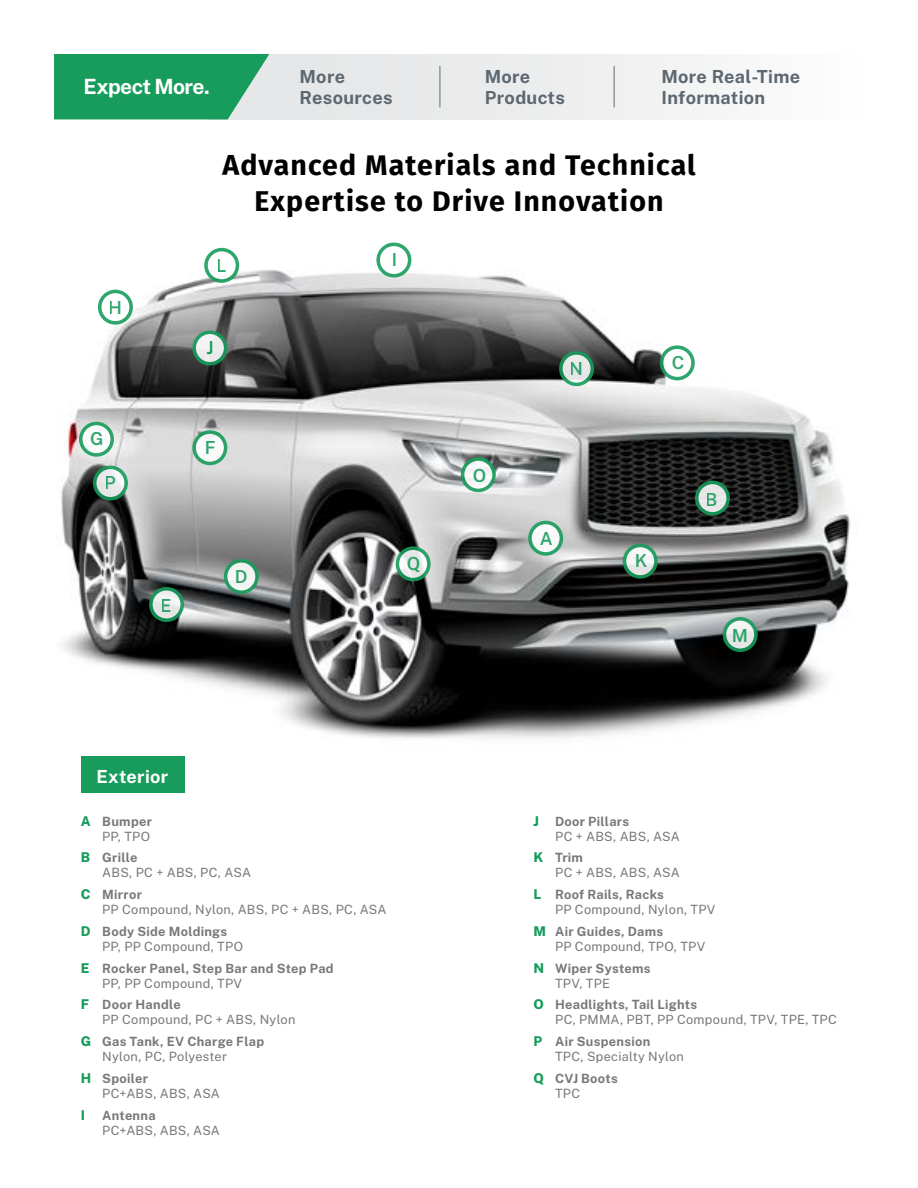
<style>
.page{position:relative;width:918px;height:1188px;background:#fff}
.page>*{position:absolute;margin:0;border:0;box-sizing:border-box;transform-origin:0 0}
.t1{font:700 28.5px/36px "Fira Sans";letter-spacing:.04em;color:#000;text-align:center}
.t2{font:700 21px "Public Sans";letter-spacing:-.03em;color:#fff}
.t3{font:700 18px/21px "Public Sans";letter-spacing:.02em;color:#5d6770}
.t4{font:600 18px "Public Sans";color:#179c5c}
.t5{font:700 18px "Public Sans";letter-spacing:.02em;color:#fff}
.t6{font:800 13.5px "Public Sans";color:#179c5c}
.t7{font:12.75px/15px "Public Sans";letter-spacing:.02em;color:#77787b}
.t8{font:700 12.75px/15px "Public Sans";letter-spacing:.025em;color:#77787b}
.s1{font-weight:800;font-size:13.5px;color:#179c5c}
.s2{font-weight:400}
.s3{font-weight:700}
</style>
<div class="page">
<div style="left:209px;top:54px;width:655px;height:65px;background:linear-gradient(to right,#e0e1e3,#fbfbfb)"></div>
<svg style="left:54px;top:54px;width:215px;height:65px;background:#2aa369"></svg>
<hr style="left:439px;top:66px;width:2px;height:41px;background:#939598">
<hr style="left:613px;top:66px;width:2px;height:41px;background:#939598">
<img style="left:61px;top:242px;width:790px;height:497px">
<div style="left:81px;top:756px;width:103px;height:36px;background:#179c5c"></div>
<div style="left:530px;top:522px;width:31px;height:32px;background:#fff;border-radius:50%"></div>
<div style="left:528px;top:521px;width:35px;height:35px;border:4px solid #179c5c;border-radius:50%"></div>
<svg style="left:697px;top:482px;width:31px;height:32px"></svg>
<div style="left:695px;top:481px;width:35px;height:35px;border:4px solid #179c5c;border-radius:50%"></div>
<svg style="left:624px;top:545px;width:32px;height:32px"></svg>
<div style="left:623px;top:544px;width:35px;height:35px;border:4px solid #179c5c;border-radius:50%"></div>
<svg style="left:724px;top:619px;width:32px;height:31px"></svg>
<div style="left:723px;top:617px;width:35px;height:35px;border:4px solid #179c5c;border-radius:50%"></div>
<div style="left:662px;top:347px;width:31px;height:32px;background:#fff;border-radius:50%"></div>
<div style="left:660px;top:345px;width:35px;height:35px;border:4px solid #179c5c;border-radius:50%"></div>
<svg style="left:561px;top:353px;width:31px;height:31px"></svg>
<div style="left:559px;top:351px;width:35px;height:35px;border:4px solid #179c5c;border-radius:50%"></div>
<div style="left:100px;top:291px;width:31px;height:32px;background:#fff;border-radius:50%"></div>
<div style="left:98px;top:290px;width:35px;height:35px;border:4px solid #179c5c;border-radius:50%"></div>
<svg style="left:463px;top:459px;width:31px;height:31px"></svg>
<div style="left:461px;top:457px;width:35px;height:35px;border:4px solid #179c5c;border-radius:50%"></div>
<div style="left:206px;top:250px;width:31px;height:31px;background:#fff;border-radius:50%"></div>
<div style="left:204px;top:248px;width:35px;height:35px;border:4px solid #179c5c;border-radius:50%"></div>
<div style="left:378px;top:244px;width:32px;height:32px;background:#fff;border-radius:50%"></div>
<div style="left:376px;top:243px;width:35px;height:35px;border:4px solid #179c5c;border-radius:50%"></div>
<div style="left:194px;top:432px;width:32px;height:31px;background:#fff;border-radius:50%"></div>
<div style="left:192px;top:430px;width:35px;height:35px;border:4px solid #179c5c;border-radius:50%"></div>
<div style="left:81px;top:423px;width:31px;height:32px;background:#fff;border-radius:50%"></div>
<div style="left:79px;top:422px;width:35px;height:35px;border:4px solid #179c5c;border-radius:50%"></div>
<svg style="left:194px;top:332px;width:32px;height:32px"></svg>
<div style="left:192px;top:331px;width:35px;height:35px;border:4px solid #179c5c;border-radius:50%"></div>
<svg style="left:226px;top:561px;width:31px;height:31px"></svg>
<div style="left:224px;top:559px;width:35px;height:35px;border:4px solid #179c5c;border-radius:50%"></div>
<svg style="left:151px;top:589px;width:31px;height:31px"></svg>
<div style="left:149px;top:587px;width:35px;height:35px;border:4px solid #179c5c;border-radius:50%"></div>
<svg style="left:95px;top:467px;width:31px;height:32px"></svg>
<div style="left:93px;top:466px;width:35px;height:35px;border:4px solid #179c5c;border-radius:50%"></div>
<svg style="left:397px;top:548px;width:32px;height:32px"></svg>
<div style="left:396px;top:546px;width:35px;height:35px;border:4px solid #179c5c;border-radius:50%"></div>
<h2 class="t2" style="left:84px;top:73px;width:128px">Expect More.</h2>
<h3 class="t3" style="left:300px;top:65px;width:95px">More<br>Resources</h3>
<h3 class="t3" style="left:662px;top:65px;width:140px">More Real-Time<br>Information</h3>
<h3 class="t3" style="left:485px;top:65px;width:82px">More<br>Products</h3>
<h3 class="t4" style="left:109px;top:296px;width:15px">H</h3>
<h1 class="t1" style="left:222px;top:145px;width:475px">Advanced Materials and Technical<br>Expertise to Drive Innovation</h1>
<h3 class="t4" style="left:217px;top:253px;width:12px">L</h3>
<h3 class="t4" style="left:391px;top:247px;width:7px">I</h3>
<h3 class="t4" style="left:90px;top:427px;width:15px">G</h3>
<h3 class="t4" style="left:105px;top:471px;width:13px">P</h3>
<h3 class="t4" style="left:207px;top:336px;width:9px">J</h3>
<h3 class="t4" style="left:204px;top:435px;width:12px">F</h3>
<h3 class="t4" style="left:161px;top:593px;width:13px">E</h3>
<h3 class="t4" style="left:234px;top:565px;width:14px">D</h3>
<h3 class="t4" style="left:407px;top:552px;width:15px">Q</h3>
<h3 class="t5" style="left:97px;top:765px;width:73px">Exterior</h3>
<p class="t8" style="left:81px;top:813px;width:73px;text-align:right"><span class="s1">A</span> Bumper<br><span class="s2">PP, TPO</span></p>
<p class="t7" style="left:102px;top:850px;width:150px;text-indent:-22px"><span class="s1">B</span> <span class="s3">Grille<br></span>ABS, PC + ABS, PC, ASA</p>
<p class="t7" style="left:102px;top:887px;width:286px;text-indent:-22px"><span class="s1">C</span> <span class="s3">Mirror<br></span>PP Compound, Nylon, ABS, PC + ABS, PC, ASA</p>
<p class="t7" style="left:102px;top:923px;width:142px;text-indent:-22px"><span class="s1">D</span> <span class="s3">Body Side Moldings<br></span>PP, PP Compound, TPO</p>
<p class="t8" style="left:102px;top:960px;width:233px;text-indent:-22px"><span class="s1">E</span> Rocker Panel, Step Bar and Step Pad<br><span class="s2">PP, PP Compound, TPV</span></p>
<p class="t7" style="left:102px;top:997px;width:195px;text-indent:-22px"><span class="s1">F</span> <span class="s3">Door Handle<br></span>PP Compound, PC + ABS, Nylon</p>
<p class="t8" style="left:102px;top:1034px;width:163px;text-indent:-22px"><span class="s1">G</span> Gas Tank, EV Charge Flap<br><span class="s2">Nylon, PC, Polyester</span></p>
<p class="t7" style="left:102px;top:1070px;width:119px;text-indent:-22px"><span class="s1">H</span> <span class="s3">Spoiler<br></span>PC+ABS, ABS, ASA</p>
<p class="t6" style="left:81px;top:1106px;width:6px">I</p>
<p class="t8" style="left:102px;top:1107px;width:55px">Antenna</p>
<p class="t7" style="left:102px;top:1122px;width:119px">PC+ABS, ABS, ASA</p>
<h3 class="t4" style="left:473px;top:463px;width:15px">O</h3>
<h3 class="t4" style="left:570px;top:357px;width:15px">N</h3>
<h3 class="t4" style="left:671px;top:351px;width:14px">C</h3>
<h3 class="t4" style="left:539px;top:527px;width:14px">A</h3>
<h3 class="t4" style="left:634px;top:549px;width:14px">K</h3>
<h3 class="t4" style="left:706px;top:488px;width:14px">B</h3>
<h3 class="t4" style="left:731px;top:623px;width:18px">M</h3>
<p class="t7" style="left:555px;top:813px;width:126px;text-indent:-22px"><span class="s1">J</span> <span class="s3">Door Pillars<br></span>PC + ABS, ABS, ASA</p>
<p class="t7" style="left:555px;top:850px;width:126px;text-indent:-22px"><span class="s1">K</span> <span class="s3">Trim<br></span>PC + ABS, ABS, ASA</p>
<p class="t7" style="left:555px;top:887px;width:162px;text-indent:-22px"><span class="s1">L</span> <span class="s3">Roof Rails, Racks<br></span>PP Compound, Nylon, TPV</p>
<p class="t7" style="left:555px;top:923px;width:152px;text-indent:-22px"><span class="s1">M</span> <span class="s3">Air Guides, Dams<br></span>PP Compound, TPO, TPV</p>
<p class="t8" style="left:555px;top:960px;width:97px;text-indent:-22px"><span class="s1">N</span> Wiper Systems<br><span class="s2">TPV, TPE</span></p>
<p class="t7" style="left:555px;top:997px;width:283px;text-indent:-22px"><span class="s1">O</span> <span class="s3">Headlights, Tail Lights<br></span>PC, PMMA, PBT, PP Compound, TPV, TPE, TPC</p>
<p class="t7" style="left:555px;top:1034px;width:130px;text-indent:-22px"><span class="s1">P</span> <span class="s3">Air Suspension<br></span>TPC, Specialty Nylon</p>
<p class="t8" style="left:555px;top:1070px;width:64px;text-indent:-22px"><span class="s1">Q</span> CVJ Boots<br><span class="s2">TPC</span></p>
</div>
